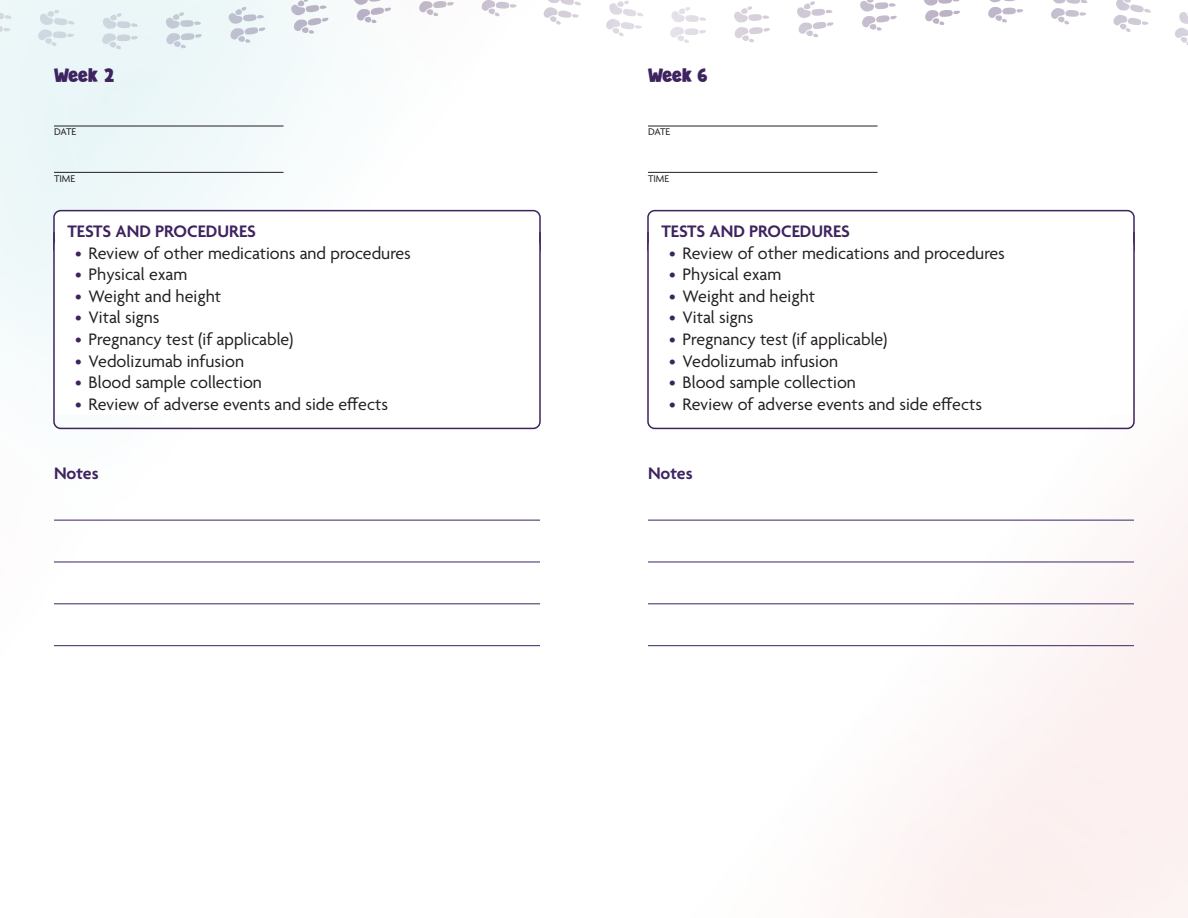
<style>
.page{position:relative;width:1188px;height:918px;background:#fff}
.page>*{position:absolute;margin:0;border:0;box-sizing:border-box;transform-origin:0 0}
.visit_title{font:19.5px "CRONOSKID Regular";color:#3d235f}
.visit_bullets{font:18px "Agenda";color:#231f20}
.tests_and_procedures{font:600 18px "Agenda";color:#3d235f}
.notes{font:600 18px "Agenda";color:#3d235f}
.date_time{font:10.5px "Agenda";color:#231f20}
.s1{color:#3d235f}
</style>
<div class="page">
<img style="left:739px;top:0;width:449px;height:427px">
<img style="left:0;top:0;width:739px;height:647px">
<hr style="left:54px;top:126px;width:230px;height:1px;background:#231f20">
<hr style="left:54px;top:172px;width:230px;height:1px;background:#231f20">
<div style="left:54px;top:211px;width:486px;height:31px;background:#fff;border-radius:7px"></div>
<div style="left:53px;top:210px;width:488px;height:46px;border:2px solid #3d235f;border-radius:7px"></div>
<svg style="left:52px;top:231px;width:490px;height:199px"></svg>
<hr style="left:54px;top:520px;width:486px;height:1px;background:#3d235f">
<hr style="left:54px;top:562px;width:486px;height:1px;background:#3d235f">
<hr style="left:54px;top:603px;width:486px;height:1px;background:#3d235f">
<hr style="left:54px;top:645px;width:486px;height:1px;background:#3d235f">
<hr style="left:648px;top:126px;width:230px;height:1px;background:#231f20">
<hr style="left:648px;top:172px;width:230px;height:1px;background:#231f20">
<div style="left:648px;top:211px;width:486px;height:31px;background:#fff;border-radius:7px"></div>
<div style="left:647px;top:210px;width:488px;height:46px;border:2px solid #3d235f;border-radius:7px"></div>
<svg style="left:646px;top:231px;width:490px;height:199px"></svg>
<hr style="left:648px;top:520px;width:486px;height:1px;background:#3d235f">
<hr style="left:648px;top:562px;width:486px;height:1px;background:#3d235f">
<hr style="left:648px;top:603px;width:486px;height:1px;background:#3d235f">
<hr style="left:648px;top:645px;width:486px;height:1px;background:#3d235f">
<p class="visit_title" style="left:54px;top:66px;width:62px">Week 2</p>
<p class="visit_title" style="left:648px;top:66px;width:62px">Week 6</p>
<p class="date_time" style="left:54px;top:126px;width:24px">DATE</p>
<p class="date_time" style="left:54px;top:173px;width:23px">TIME</p>
<p class="date_time" style="left:648px;top:126px;width:24px">DATE</p>
<p class="date_time" style="left:648px;top:173px;width:23px">TIME</p>
<p class="tests_and_procedures" style="left:68px;top:222px;width:190px">TESTS AND PROCEDURES</p>
<p class="visit_bullets" style="left:75px;top:243px;width:337px"><span class="s1">•</span> Review of other medications and procedures</p>
<p class="visit_bullets" style="left:75px;top:265px;width:114px"><span class="s1">•</span> Physical exam</p>
<p class="visit_bullets" style="left:75px;top:286px;width:148px"><span class="s1">•</span> Weight and height</p>
<p class="visit_bullets" style="left:75px;top:308px;width:86px"><span class="s1">•</span> Vital signs</p>
<p class="visit_bullets" style="left:75px;top:330px;width:220px"><span class="s1">•</span> Pregnancy test (if applicable)</p>
<p class="visit_bullets" style="left:75px;top:351px;width:171px"><span class="s1">•</span> Vedolizumab infusion</p>
<p class="visit_bullets" style="left:75px;top:373px;width:189px"><span class="s1">•</span> Blood sample collection</p>
<p class="visit_bullets" style="left:75px;top:394px;width:315px"><span class="s1">•</span> Review of adverse events and side effects</p>
<p class="tests_and_procedures" style="left:662px;top:222px;width:190px">TESTS AND PROCEDURES</p>
<p class="visit_bullets" style="left:669px;top:243px;width:337px"><span class="s1">•</span> Review of other medications and procedures</p>
<p class="visit_bullets" style="left:669px;top:265px;width:114px"><span class="s1">•</span> Physical exam</p>
<p class="visit_bullets" style="left:669px;top:286px;width:148px"><span class="s1">•</span> Weight and height</p>
<p class="visit_bullets" style="left:669px;top:308px;width:86px"><span class="s1">•</span> Vital signs</p>
<p class="visit_bullets" style="left:669px;top:330px;width:220px"><span class="s1">•</span> Pregnancy test (if applicable)</p>
<p class="visit_bullets" style="left:669px;top:351px;width:171px"><span class="s1">•</span> Vedolizumab infusion</p>
<p class="visit_bullets" style="left:669px;top:373px;width:189px"><span class="s1">•</span> Blood sample collection</p>
<p class="visit_bullets" style="left:669px;top:394px;width:315px"><span class="s1">•</span> Review of adverse events and side effects</p>
<p class="notes" style="left:54px;top:463px;width:46px">Notes</p>
<p class="notes" style="left:648px;top:463px;width:46px">Notes</p>
</div>
